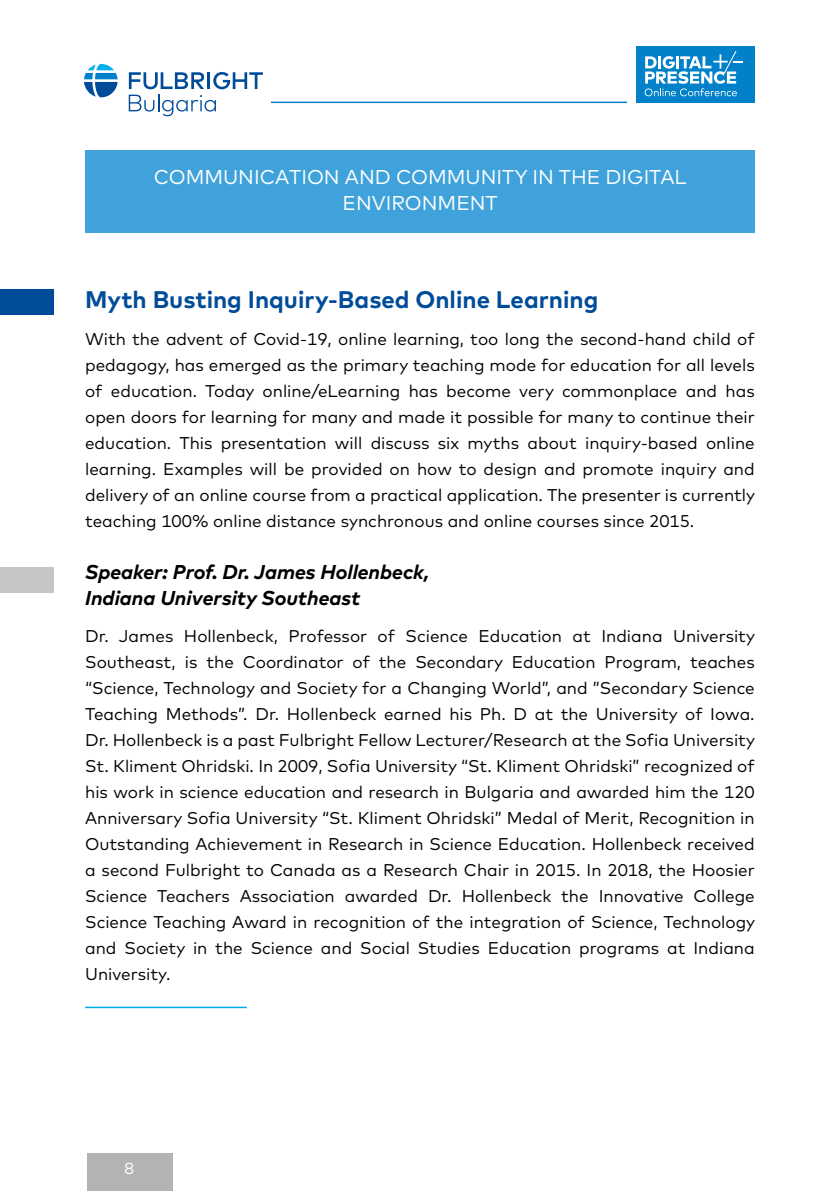
<style>
.page{position:relative;width:840px;height:1191px;background:#fff}
.page>*{position:absolute;margin:0;border:0;box-sizing:border-box;transform-origin:0 0}
.t1{font:700 24px "Mark";color:#004c99}
.t2{font:italic 700 20px/26px "Mark";color:#000}
.t3{font:20px/26px "Mark";color:#fff}
.t4{font:17px/26px "Mark";color:#000;text-align:justify}
.t5{font:16px "Mark";color:#fff}
</style>
<div class="page">
<div style="left:636px;top:46px;width:118px;height:57px;background:#0081c9"></div>
<svg style="left:644px;top:51px;width:97px;height:45px"></svg>
<svg style="left:84px;top:64px;width:33px;height:33px"></svg>
<svg style="left:129px;top:72px;width:134px;height:44px"></svg>
<hr style="left:271px;top:102px;width:355px;height:1px;background:#0081c9">
<div style="left:87px;top:1153px;width:85px;height:38px;background:#b3b3b3"></div>
<div style="left:85px;top:150px;width:669px;height:82px;background:#3fa2db"></div>
<div style="left:0;top:289px;width:54px;height:26px;background:#004c99"></div>
<div style="left:0;top:567px;width:54px;height:25px;background:#c6c6c6"></div>
<hr style="left:85px;top:1006px;width:162px;height:2px;background:#00aeea">
<p class="t3" style="left:154px;top:164px;width:50px">Commu</p>
<p class="t3" style="left:238px;top:164px;width:207px">nication and Commu</p>
<p class="t3" style="left:342px;top:164px;width:345px;text-indent:138px">nity in the Digital<br>Environm ent</p>
<h1 class="t1" style="left:85px;top:283px;width:514px">Myth Busting Inquiry-Based Online Learning</h1>
<p class="t4" style="left:85px;top:326px;width:671px">With the advent of Covid-19, online learning, too long the second-hand child of pedagogy, has emerged as the primary teaching mode for education for all levels of education. Today online/eLearning has become very commonplace and has open doors for learning for many and made it possible for many to continue their education. This presentation will discuss six myths about inquiry-based online learning. Examples will be provided on how to design and promote inquiry and delivery of an online course from a practical application. The presenter is currently teaching 100% online distance synchronous and online courses since 2015.</p>
<p class="t2" style="left:85px;top:558px;width:345px">Speaker: Prof. Dr. James Hollenbeck,<br>Indiana University Southeast</p>
<p class="t4" style="left:85px;top:623px;width:671px">Dr. James Hollenbeck, Professor of Science Education at I ndiana University Southeast, is the Coordinator of the Secondary Education Program, teaches “Science, Technology and Society for a Changing World”, and ”Secondary Science Teaching Methods”. Dr. Hollenbeck earned his Ph. D at the University of Iowa.<br>Dr. Hollenbeck is a past Fulbright Fellow Lecturer/Research at the Sofia University St. Kliment Ohridski. In 2009, Sofia University “St. Kliment Ohridski” recognized of his work in science education and research in Bulgaria and awarded him the 120<br>Anniversary Sofia University “St. Kliment Ohridski” Medal of Merit, Recognition in Outstanding Achievement in Research in Science Education. Hollenbeck received a second Fulbright to Canada as a Research Chair in 2015. In 2018, the Hoosier Science Teachers Association awarded D r. H ollenbeck the I nnovative College Science Teaching Award in recognition of the integration of Science, Technology and Society in the Science and Social Studies Education programs at I ndiana University.</p>
<p class="t5" style="left:124px;top:1158px;width:11px">8</p>
</div>
